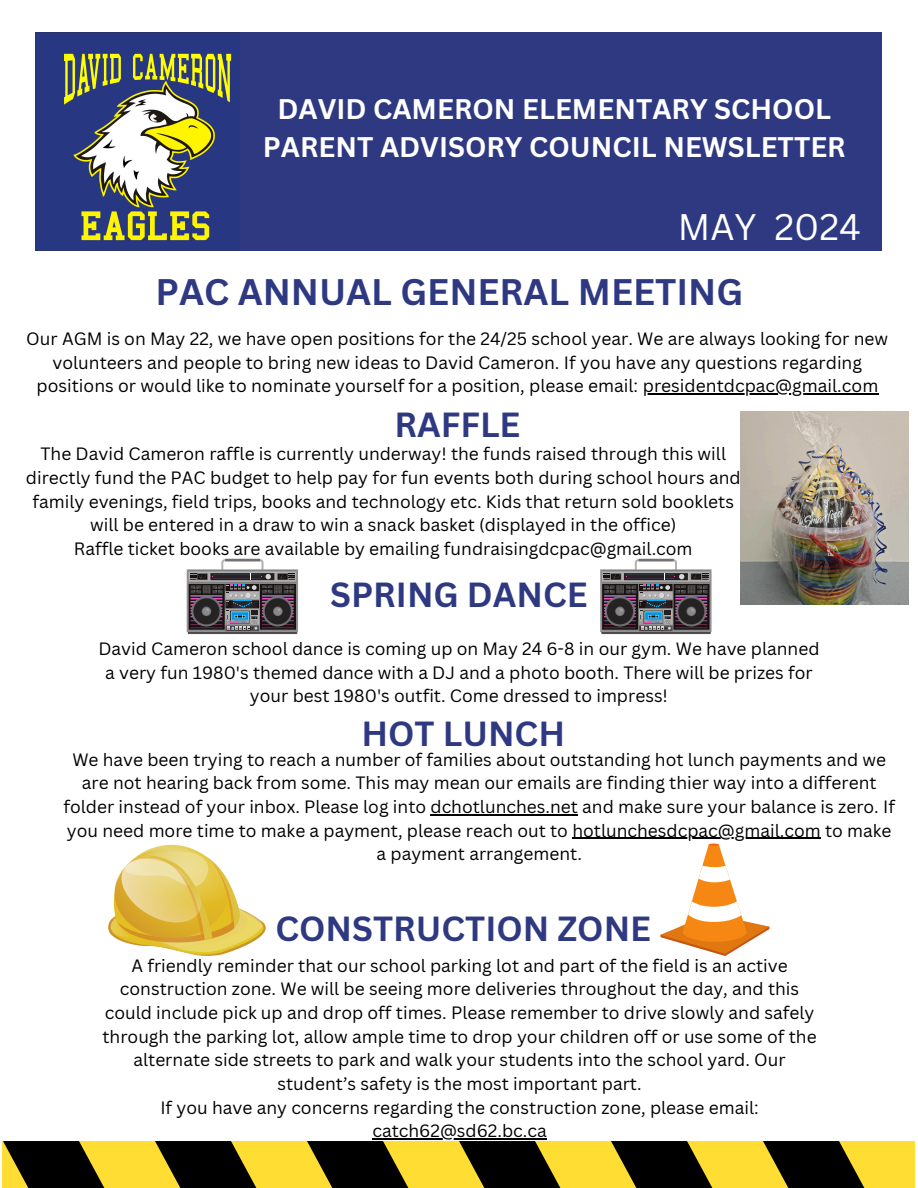
<style>
.page{position:relative;width:918px;height:1188px;background:#fff}
.page>*{position:absolute;margin:0;border:0;box-sizing:border-box;transform-origin:0 0}
.t1{font:700 36px "Canva Sans";color:#2e3982}
.t2{font:36px "Canva Sans";color:#fff}
.t3{font:700 33.9px "Canva Sans";color:#2e3982}
.t4{font:700 27.6px/38.5px "Canva Sans";color:#fff;text-align:center}
.t5{font:17.4px/23.7px "Canva Sans";color:#000;text-align:center}
</style>
<div class="page">
<img style="left:36px;top:33px;width:204px;height:218px">
<div style="left:240px;top:33px;width:642px;height:218px;background:#2e3982"></div>
<img style="left:741px;top:411px;width:167px;height:194px">
<hr style="left:188px;top:631px;width:109px;height:3px;background:#545051">
<svg style="left:187px;top:569px;width:111px;height:63px"></svg>
<div style="left:189px;top:571px;width:107px;height:11px;background:#b2b1b1"></div>
<svg style="left:225px;top:630px;width:34px;height:1px"></svg>
<div style="left:189px;top:584px;width:36px;height:46px;background:#181210"></div>
<div style="left:260px;top:584px;width:36px;height:46px;background:#181210"></div>
<hr style="left:189px;top:583px;width:107px;height:1px;background:#181210">
<hr style="left:189px;top:571px;width:107px;height:1px;background:#181210">
<hr style="left:188px;top:632px;width:109px;height:1px;background:#181210">
<svg style="left:190px;top:559px;width:105px;height:71px"></svg>
<hr style="left:601px;top:631px;width:110px;height:3px;background:#545051">
<div style="left:600px;top:569px;width:112px;height:63px;background:#918f8f"></div>
<div style="left:602px;top:571px;width:108px;height:11px;background:#a2a1a1"></div>
<svg style="left:639px;top:630px;width:34px;height:1px"></svg>
<div style="left:602px;top:584px;width:36px;height:46px;background:#2a2523"></div>
<div style="left:673px;top:584px;width:37px;height:46px;background:#4f4b4a"></div>
<hr style="left:602px;top:583px;width:107px;height:1px;background:#181210">
<hr style="left:602px;top:571px;width:108px;height:1px;background:#181210">
<hr style="left:601px;top:632px;width:110px;height:1px;background:#181210">
<svg style="left:603px;top:559px;width:106px;height:71px"></svg>
<svg style="left:108px;top:845px;width:158px;height:111px"></svg>
<svg style="left:660px;top:844px;width:109px;height:112px"></svg>
<svg style="left:3px;top:1141px;width:912px;height:47px"></svg>
<hr style="left:643px;top:393px;width:235px;height:2px;background:#000">
<hr style="left:372px;top:1138px;width:175px;height:1px;background:#000">
<hr style="left:430px;top:814px;width:148px;height:1px;background:#000">
<hr style="left:572px;top:838px;width:249px;height:1px;background:#000">
<p class="t4" style="left:263px;top:89px;width:584px">DAVID CAMERON ELEMENTARY SCHOOL<br>PARENT ADVISORY COUNCIL NEWSLETTER</p>
<h1 class="t2" style="left:678px;top:201px;width:184px">MAY 2024</h1>
<p class="t1" style="left:156px;top:267px;width:589px">PAC ANNUAL GENERAL MEETING</p>
<p class="t5" style="left:26px;top:326px;width:864px">Our AGM is on May 22, we have open positions for the 24/25 school year. We are always looking for new volunteers and people to bring new ideas to David Cameron. If you have any questions regarding positions or would like to nominate yourself for a position, please email: presidentdcpac@gmail.com</p>
<p class="t3" style="left:395px;top:400px;width:127px">RAFFLE</p>
<h2 class="t5" style="left:26px;top:442px;width:716px">The David Cameron raffle is currently underway! the funds raised through this will directly fund the PAC budget to help pay for fun events both during school hours and family evenings, field trips, books and technology etc. Kids that return sold booklets will be entered in a draw to win a snack basket (displayed in the office)</h2>
<h1 class="t5" style="left:74px;top:536px;width:620px">Raffle ticket books are available by emailing fundraisingdcpac@gmail.com</h1>
<p class="t3" style="left:330px;top:570px;width:259px">SPRING DANCE</p>
<h1 class="t5" style="left:98px;top:637px;width:723px">David Cameron school dance is coming up on May 24 6-8 in our gym. We have planned a very fun 1980's themed dance with a DJ and a photo booth. There will be prizes for your best 1980's outfit. Come dressed to impress!</h1>
<p class="t3" style="left:361px;top:710px;width:205px">HOT LUNCH</p>
<h1 class="t5" style="left:63px;top:747px;width:833px">We have been trying to reach a number of families about outstanding hot lunch payments and we are not hearing back from some. This may mean our emails are finding thier way into a different folder instead of your inbox. Please log into dchotlunches.net and make sure your balance is zero. If you need more time to make a payment, please reach out to hotlunchesdcpac@gmail.com to make</h1>
<p class="t5" style="left:377px;top:842px;width:207px">a payment arrangement.</p>
<p class="t3" style="left:275px;top:905px;width:377px">CONSTRUCTION ZONE</p>
<h1 class="t5" style="left:102px;top:953px;width:716px">A friendly reminder that our school parking lot and part of the field is an active construction zone. We will be seeing more deliveries throughout the day, and this could include pick up and drop off times. Please remember to drive slowly and safely through the parking lot, allow ample time to drop your children off or use some of the alternate side streets to park and walk your students into the school yard. Our student’s safety is the most important part.</h1>
<p class="t5" style="left:160px;top:1095px;width:600px">If you have any concerns regarding the construction zone, please email:</p>
<p class="t5" style="left:372px;top:1119px;width:176px">catch62@sd62.bc.ca</p>
</div>
